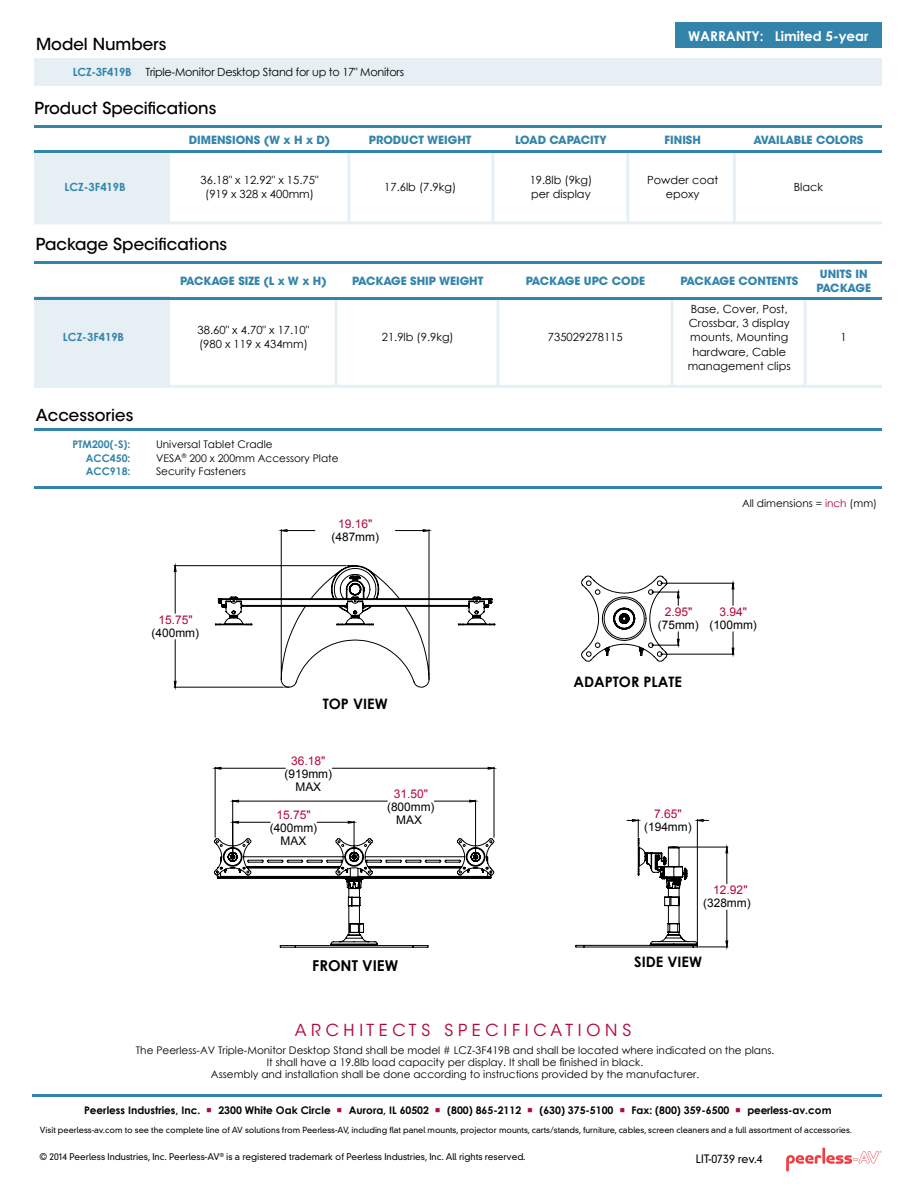
<style>
.page{position:relative;width:918px;height:1188px;background:#fff}
.page>*{position:absolute;margin:0;border:0;box-sizing:border-box;transform-origin:0 0}
.t1{font:500 16.5px "ITC Avant Garde Std";color:#000}
.t2{font:16.5px "ITC Avant Garde Std";color:#b30838}
.t3{font:700 15px "Century Gothic";color:#000}
.t4{font:700 14.4px "Century Gothic";color:#000}
.t5{font:700 13.5px "Century Gothic";color:#fff}
.t6{font:12px "Arial";color:#b30838}
.t7{font:11.85px "Arial";color:#000}
.t8{font:11.25px/14.2px "Century Gothic";color:#000;text-align:center}
.t9{font:700 11.25px/14.2px "ITC Avant Garde Std";color:#3384aa;text-align:center}
.t10{font:11.25px "Century Gothic";letter-spacing:-.025em;color:#000}
.t11{font:700 11.25px "Century Gothic";color:#3384aa}
.t12{font:300 11.25px "DIN Neuzeit Grotesk Std";color:#000}
.t13{font:10.5px/12px "Century Gothic";color:#000;text-align:center}
.t14{font:700 10.5px "Century Gothic";color:#000}
.t15{font:700 10.5px "Century Gothic";color:#3384aa}
.t16{font:300 9px "DIN Neuzeit Grotesk Std";color:#000}
.t17{font:300 8.25px "DIN Neuzeit Grotesk Std";color:#000}
.s1{font-weight:700;color:#3384aa}
.s2{color:#b30838}
</style>
<div class="page">
<div style="left:675px;top:22px;width:207px;height:26px;background:#3384aa"></div>
<div style="left:34px;top:296px;width:136px;height:91px;background:#e6f0f4"></div>
<hr style="left:496px;top:298px;width:4px;height:89px;background:#e6f0f4">
<hr style="left:670px;top:298px;width:4px;height:89px;background:#e6f0f4">
<hr style="left:334px;top:298px;width:4px;height:89px;background:#e6f0f4">
<hr style="left:804px;top:298px;width:3px;height:89px;background:#e6f0f4">
<div style="left:34px;top:58px;width:848px;height:28px;background:#e6f0f4"></div>
<hr style="left:34px;top:261px;width:848px;height:3px;background:#3384aa">
<hr style="left:34px;top:297px;width:848px;height:3px;background:#3384aa">
<hr style="left:347px;top:151px;width:3px;height:72px;background:#e6f0f4">
<hr style="left:491px;top:151px;width:3px;height:72px;background:#e6f0f4">
<hr style="left:626px;top:151px;width:3px;height:72px;background:#e6f0f4">
<hr style="left:733px;top:151px;width:3px;height:72px;background:#e6f0f4">
<div style="left:34px;top:152px;width:136px;height:71px;background:#e6f0f4"></div>
<hr style="left:34px;top:125px;width:848px;height:3px;background:#3384aa">
<hr style="left:34px;top:151px;width:848px;height:2px;background:#3384aa">
<hr style="left:34px;top:385px;width:848px;height:3px;background:#e6f0f4">
<hr style="left:34px;top:221px;width:848px;height:3px;background:#e6f0f4">
<hr style="left:32px;top:1095px;width:849px;height:2px;background:#3384aa">
<hr style="left:822px;top:1148px;width:3px;height:16px;background:#ef3e42">
<hr style="left:34px;top:428px;width:848px;height:2px;background:#3384aa">
<hr style="left:34px;top:486px;width:848px;height:3px;background:#3384aa">
<svg style="left:173px;top:529px;width:323px;height:159px"></svg>
<svg style="left:786px;top:1151px;width:95px;height:21px"></svg>
<svg style="left:214px;top:799px;width:281px;height:149px"></svg>
<svg style="left:214px;top:766px;width:281px;height:4px"></svg>
<hr style="left:215px;top:768px;width:70px;height:1px;background:#000">
<hr style="left:332px;top:768px;width:162px;height:1px;background:#000">
<hr style="left:215px;top:767px;width:1px;height:70px;background:#000">
<hr style="left:494px;top:767px;width:1px;height:70px;background:#000">
<svg style="left:575px;top:575px;width:160px;height:373px"></svg>
<svg style="left:699px;top:846px;width:30px;height:102px"></svg>
<hr style="left:680px;top:847px;width:48px;height:1px;background:#000">
<h1 class="t1" style="left:36px;top:34px;width:132px">Model Numbers</h1>
<p class="t10" style="left:73px;top:64px;width:333px"><span class="s1">LCZ-3F419B</span> Triple-Monitor Desktop Stand for up to 17" Monitors</p>
<h1 class="t1" style="left:34px;top:98px;width:183px">Product Specifications</h1>
<p class="t5" style="left:688px;top:26px;width:22px">WARRANTY</p>
<p class="t5" style="left:760px;top:26px;width:110px">: Limited 5-year</p>
<p class="t9" style="left:189px;top:132px;width:31px">DIMENSIONS</p>
<p class="t9" style="left:264px;top:132px;width:68px">(W X H X D)</p>
<p class="t9" style="left:369px;top:132px;width:104px">PRODUCT WEIGHT</p>
<p class="t9" style="left:515px;top:132px;width:15px">LOAD</p>
<p class="t9" style="left:550px;top:132px;width:17px">CAPACIT</p>
<p class="t9" style="left:599px;top:132px;width:9px">Y</p>
<p class="t9" style="left:664px;top:132px;width:38px">FINISH</p>
<p class="t9" style="left:754px;top:132px;width:111px">AVAILABLE COLORS</p>
<p class="t11" style="left:65px;top:179px;width:63px">LCZ-3F419B</p>
<p class="t8" style="left:201px;top:173px;width:119px">36.18" x 12.92" x 15.75" (919 x 328 x 400mm)</p>
<p class="t8" style="left:384px;top:180px;width:73px">17.6lb (7.9kg)</p>
<p class="t8" style="left:530px;top:173px;width:64px;text-align:left">19.8lb (9kg) per display</p>
<p class="t8" style="left:647px;top:173px;width:73px">Powder coat epoxy</p>
<p class="t8" style="left:794px;top:180px;width:31px">Black</p>
<h1 class="t1" style="left:36px;top:234px;width:193px">Package Specifications</h1>
<p class="t9" style="left:180px;top:274px;width:148px">PACKAGE SIZE (L X W X H)</p>
<p class="t9" style="left:352px;top:274px;width:133px">PACKAGE SHIP WEIGHT</p>
<p class="t9" style="left:526px;top:274px;width:121px">PACKAGE UPC CODE</p>
<p class="t9" style="left:680px;top:274px;width:119px">PACKAGE CONTENTS</p>
<p class="t9" style="left:816px;top:267px;width:56px">UNITS IN<br>PACKAGE</p>
<p class="t11" style="left:63px;top:329px;width:63px">LCZ-3F419B</p>
<p class="t8" style="left:198px;top:323px;width:113px;text-align:left">38.60" x 4.70" x 17.10" (980 x 119 x 434mm)</p>
<p class="t8" style="left:382px;top:330px;width:73px">21.9lb (9.9kg)</p>
<p class="t8" style="left:548px;top:330px;width:76px">735029278115</p>
<h1 class="t1" style="left:36px;top:405px;width:99px">Accessories</h1>
<p class="t15" style="left:72px;top:436px;width:60px">PTM200(-S):</p>
<p class="t13" style="left:156px;top:438px;width:118px">Universal Tablet Cradle</p>
<p class="t15" style="left:86px;top:450px;width:9px">ACC</p>
<p class="t15" style="left:110px;top:450px;width:22px">450:</p>
<p class="t13" style="left:156px;top:452px;width:184px">VESA<sup>®</sup> 200 x 200mm Accessory Plate</p>
<p class="t15" style="left:86px;top:463px;width:9px">ACC</p>
<p class="t15" style="left:110px;top:463px;width:22px">918:</p>
<p class="t13" style="left:156px;top:465px;width:91px">Security Fasteners</p>
<p class="t6" style="left:158px;top:612px;width:36px">15.75"</p>
<p class="t7" style="left:152px;top:625px;width:49px">(400mm)</p>
<p class="t6" style="left:338px;top:516px;width:36px">19.16"</p>
<p class="t7" style="left:331px;top:529px;width:49px">(487mm)</p>
<p class="t8" style="left:688px;top:301px;width:105px">Base, Cover, Post,<br>Crossbar, 3 display mounts, Mounting hardware, Cable management clips</p>
<p class="t8" style="left:841px;top:330px;width:8px">1</p>
<p class="t13" style="left:742px;top:497px;width:137px">All dimensions = <span class="s2">inch</span> (mm)</p>
<p class="t6" style="left:665px;top:604px;width:29px">2.95"</p>
<p class="t7" style="left:658px;top:617px;width:42px">(75mm)</p>
<p class="t6" style="left:719px;top:604px;width:29px">3.94"</p>
<p class="t7" style="left:709px;top:617px;width:49px">(100mm)</p>
<h3 class="t4" style="left:323px;top:693px;width:66px">top VieW</h3>
<p class="t6" style="left:291px;top:753px;width:36px">36.18"</p>
<p class="t7" style="left:296px;top:779px;width:27px">MAX</p>
<p class="t7" style="left:285px;top:766px;width:49px">(919mm)</p>
<p class="t6" style="left:277px;top:807px;width:36px">15.75"</p>
<p class="t7" style="left:281px;top:833px;width:27px">MAX</p>
<p class="t7" style="left:270px;top:820px;width:49px">(400mm)</p>
<p class="t6" style="left:394px;top:786px;width:36px">31.50"</p>
<p class="t7" style="left:396px;top:812px;width:27px">MAX</p>
<p class="t7" style="left:387px;top:799px;width:49px">(800mm)</p>
<h2 class="t3" style="left:312px;top:954px;width:88px">Front VieW</h2>
<h3 class="t4" style="left:573px;top:670px;width:110px">adaptor pLate</h3>
<p class="t6" style="left:654px;top:806px;width:29px">7.65"</p>
<p class="t7" style="left:644px;top:819px;width:49px">(194mm)</p>
<p class="t6" style="left:713px;top:882px;width:36px">12.92"</p>
<p class="t7" style="left:703px;top:896px;width:49px">(328mm)</p>
<h3 class="t4" style="left:634px;top:950px;width:69px">side VieW</h3>
<h1 class="t2" style="left:295px;top:1020px;width:338px">A R C H I T E C T S S P E C I F I C A T I O N S</h1>
<p class="t13" style="left:136px;top:1044px;width:640px">The Peerless-AV Triple-Monitor Desktop Stand shall be model # LCZ-3F419B and shall be located where indicated on the plans.<br>It shall have a 19.8lb load capacity per display. It shall be finished in black.<br>Assembly and installation shall be done according to instructions provided by the manufacturer.</p>
<p class="t14" style="left:84px;top:1102px;width:749px">Peerless Industries, Inc. <span class="s2">○</span> 2300 White Oak Circle <span class="s2">○</span> Aurora, IL 60502 <span class="s2">○</span> (800) 865-2112 <span class="s2">○</span> (630) 375-5100 <span class="s2">○</span> Fax: (800) 359-6500 <span class="s2">○</span> peerless-av.com</p>
<p class="t17" style="left:40px;top:1125px;width:814px">Visit peerless-av.com to see the complete line of AV solutions from Peerless-AV, including flat panel mounts, projector mounts, carts/stands, furniture, cables, screen cleaners and a full assortment of accessories.</p>
<p class="t16" style="left:40px;top:1152px;width:487px">© 2014 Peerless Industries, Inc. Peerless-AV<sup>®</sup> is a registered trademark of Peerless Industries, Inc. All rights reserved.</p>
<p class="t12" style="left:696px;top:1152px;width:68px">LIT-0739 rev.4</p>
</div>
